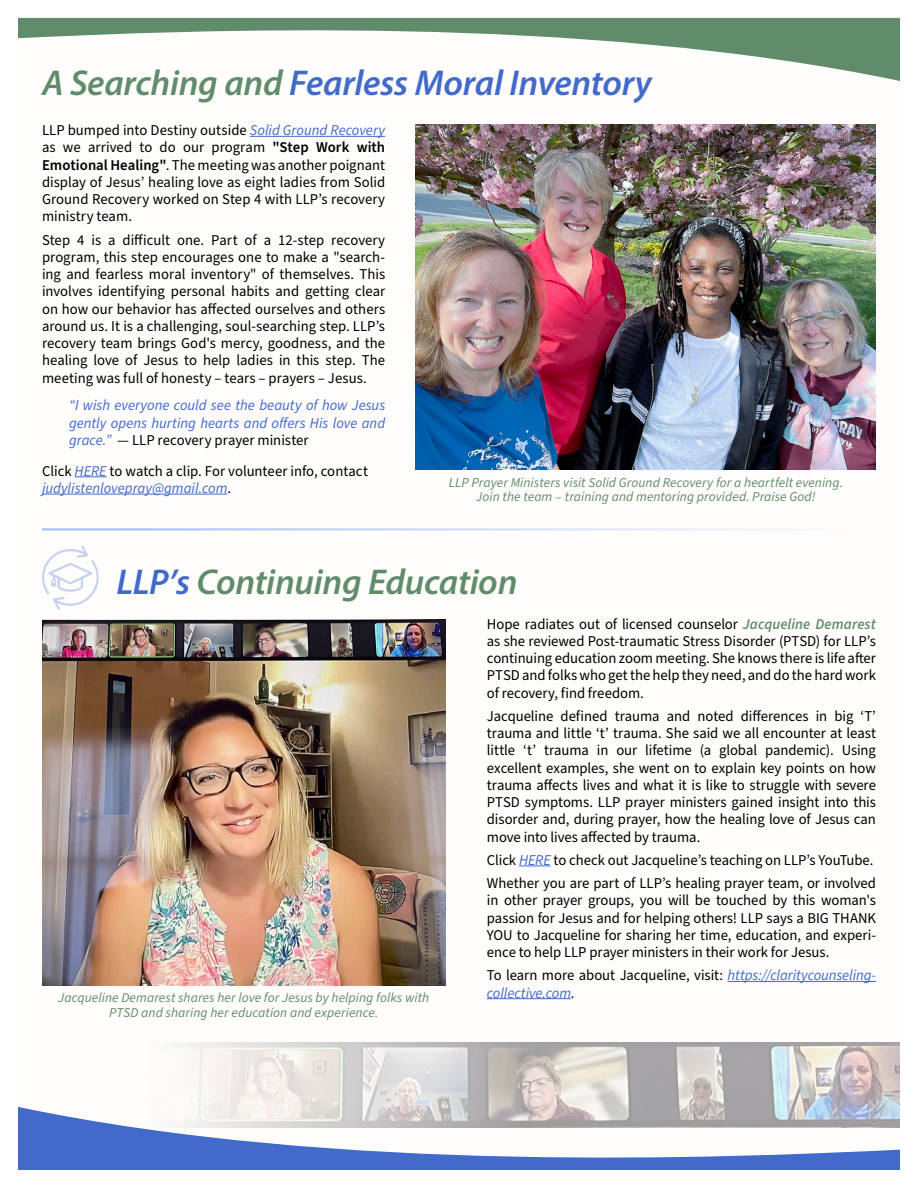
<style>
.page{position:relative;width:918px;height:1188px;background:#fff}
.page>*{position:absolute;margin:0;border:0;box-sizing:border-box;transform-origin:0 0}
.t1{font:italic 600 36px "Myriad Pro";letter-spacing:-.005em;color:#416acb}
.t2{font:italic 600 36px "Myriad Pro";letter-spacing:-.01em;color:#618c6c}
.t3{font:15px/17.2px "Source Sans Pro";letter-spacing:-.005em;color:#000;text-align:justify}
.t4{font:italic 15px/17.2px "Source Sans Pro";color:#416acb;text-align:justify}
.t5{font:italic 13.5px/14.5px "Source Sans Pro";letter-spacing:.005em;color:#618c6c;text-align:center}
.s1{color:#618c6c}
.s2{font-style:italic;color:#416acb}
.s3{font-weight:600}
.s4{font-style:normal;color:#000}
.s5{font-family:"Minion Pro";font-style:normal}
.s6{color:#416acb}
.s7{font-weight:600;font-style:italic;color:#618c6c}
</style>
<div class="page">
<div style="left:18px;top:18px;width:882px;height:1152px;background:#fffdfb"></div>
<svg style="left:18px;top:17px;width:882px;height:64px"></svg>
<hr style="left:250px;top:136px;width:135px;height:1px;background:#416acb">
<hr style="left:75px;top:476px;width:32px;height:1px;background:#416acb">
<hr style="left:42px;top:494px;width:185px;height:1px;background:#416acb">
<hr style="left:42px;top:528px;width:832px;height:3px;background:#abc2ef">
<hr style="left:519px;top:866px;width:32px;height:1px;background:#416acb">
<hr style="left:728px;top:981px;width:148px;height:1px;background:#416acb">
<hr style="left:487px;top:998px;width:84px;height:1px;background:#416acb">
<img style="left:42px;top:620px;width:404px;height:365px">
<img style="left:185px;top:1042px;width:715px;height:65px">
<img style="left:416px;top:124px;width:460px;height:346px">
<svg style="left:42px;top:545px;width:57px;height:65px"></svg>
<svg style="left:18px;top:1107px;width:882px;height:63px"></svg>
<h1 class="t1" style="left:42px;top:60px;width:611px"><span class="s1">A Searching and</span> Fearless Moral Inventory</h1>
<p class="t3" style="left:42px;top:122px;width:345px">LLP bumped into Destiny outside <span class="s2">Solid Ground Recovery </span>as we arrived to do our program <span class="s3">"Step Work with Emotional Healing"</span>. The meeting was another poignant display of Jesus’ healing love as eight ladies from Solid Ground Recovery worked on Step 4 with LLP’s recovery ministry team.</p>
<p class="t3" style="left:42px;top:232px;width:345px">Step 4 is a difficult one. Part of a 12-step recovery program, this step encourages one to make a "search&shy;ing and fearless moral inventory" of themselves. This involves identifying personal habits and getting clear on how our behavior has affected ourselves and others around us. It is a challenging, soul-searching step. LLP’s recovery team brings God's mercy, goodness, and the healing love of Jesus to help ladies in this step. The meeting was full of honesty – tears – prayers – Jesus.</p>
<p class="t4" style="left:69px;top:397px;width:318px">“I wish everyone could see the beauty of how Jesus gently opens hurting hearts and offers His love and grace.” <span class="s4">— LLP recovery prayer minister</span></p>
<p class="t3" style="left:42px;top:463px;width:328px">Click <span class="s2">HERE</span> to watch a clip. For volunteer info, contact <span class="s2">judylistenlovepray@gmail.com</span>.</p>
<p class="t5" style="left:449px;top:475px;width:396px">LLP Prayer Ministers visit Solid Ground Recovery for a heartfelt evening.<br>Join the team <span class="s5">–</span> training and mentoring provided. Praise God!</p>
<h1 class="t2" style="left:116px;top:559px;width:403px"><span class="s6">LLP’s</span> Continuing Education</h1>
<p class="t3" style="left:487px;top:615px;width:391px">Hope radiates out of licensed counselor <span class="s7">Jacqueline Demarest </span>as she reviewed Post-traumatic Stress Disorder (PTSD) for LLP’s continuing education zoom meeting. She knows there is life after PTSD and folks who get the help they need, and do the hard work of recovery, find freedom.</p>
<p class="t3" style="left:487px;top:708px;width:391px">Jacqueline defined trauma and noted differences in big ‘T’ trauma and little ‘t’ trauma. She said we all encounter at least little ‘t’ trauma in our lifetime (a global pandemic). Using excellent examples, she went on to explain key points on how trauma affects lives and what it is like to struggle with severe PTSD symptoms. LLP prayer ministers gained insight into this disorder and, during prayer, how the healing love of Jesus can move into lives affected by trauma.</p>
<p class="t3" style="left:487px;top:849px;width:391px;line-height:23.2px">Click <span class="s2">HERE</span> to check out Jacqueline’s teaching on LLP’s YouTube.<br>Whether you are part of LLP’s healing prayer team, or involved</p>
<p class="t3" style="left:487px;top:892px;width:391px">in other prayer groups, you will be touched by this woman's passion for Jesus and for helping others! LLP says a BIG THANK YOU to Jacqueline for sharing her time, education, and experi&shy;ence to help LLP prayer ministers in their work for Jesus.</p>
<p class="t4" style="left:487px;top:967px;width:391px"><span class="s4">To learn more about Jacqueline, visit:</span> https://claritycounseling&shy;collective.com<span class="s4">.</span></p>
<p class="t5" style="left:58px;top:991px;width:373px">Jacqueline Demarest shares her love for Jesus by helping folks with<br>PTSD and sharing her education and experience.</p>
</div>
